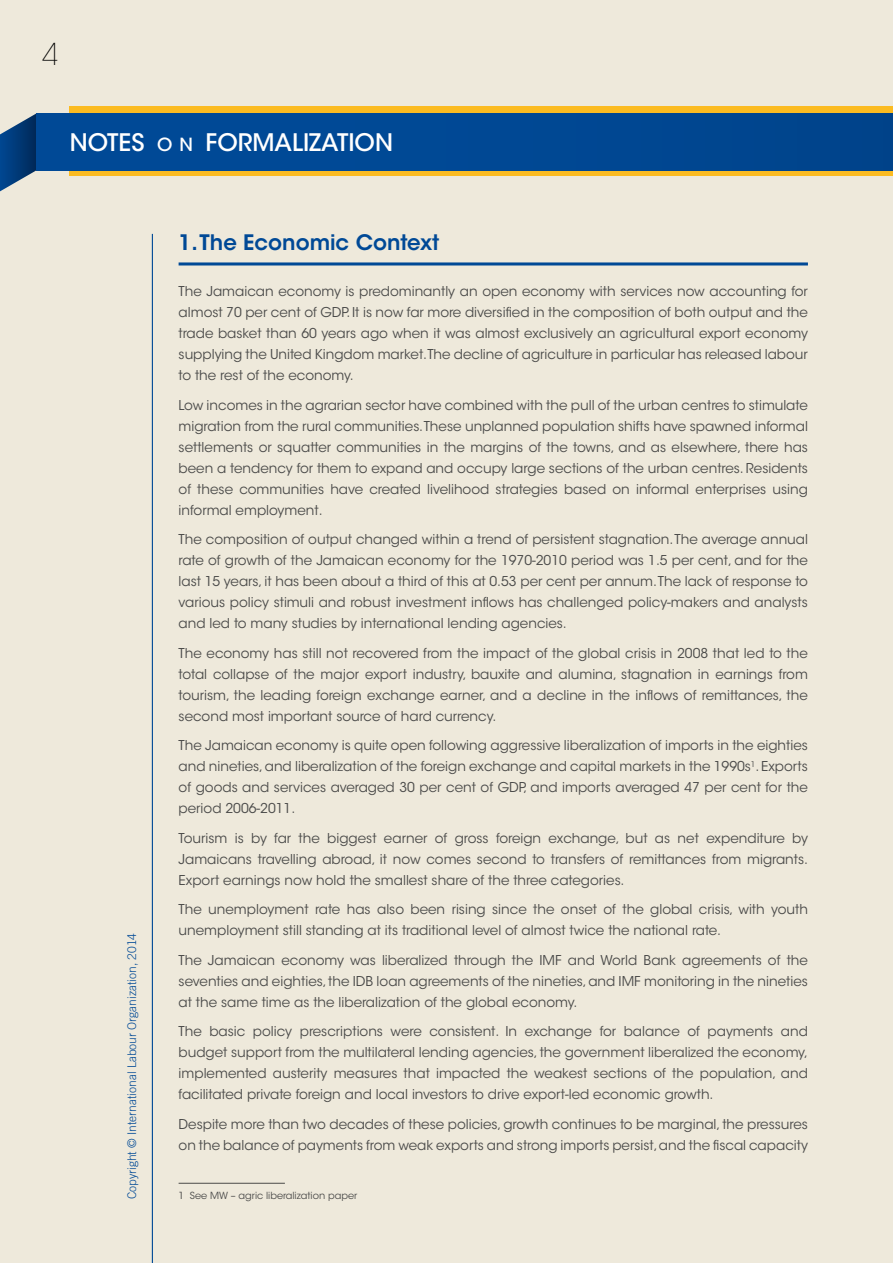
<style>
.page{position:relative;width:893px;height:1263px;background:#eee9db}
.page>*{position:absolute;margin:0;border:0;box-sizing:border-box;transform-origin:0 0}
.t1{font:200 30px "ITC Avant Garde Std";color:#000}
.t2{font:500 24px "ITC Avant Garde Std";color:#fff}
.titulo_1{font:600 21.15px "ITC Avant Garde Std";color:#004996}
.texto{font:13.5px/21px "ITC Avant Garde Std";color:#4a4a49;text-align:justify}
.t3{font:300 12px "Trade Gothic LT Std";color:#004996}
.fuente_nota_al_pie{font:9.75px "ITC Avant Garde Std";color:#4a4a49}
.s1{font-size:18px}
</style>
<div class="page">
<hr style="left:152px;top:234px;width:1px;height:1029px;background:#004996">
<div style="left:69px;top:106px;width:824px;height:70px;background:#fbbb21"></div>
<svg style="left:0;top:113px;width:36px;height:78px"></svg>
<div style="left:36px;top:113px;width:857px;height:57px;background:#004895"></div>
<hr style="left:179px;top:262px;width:629px;height:3px;background:#004996">
<hr style="left:179px;top:1183px;width:106px;height:1px;background:#4a4a49">
<h1 class="t1" style="left:43px;top:36px;width:18px">4</h1>
<h2 class="t2" style="left:70px;top:127px;width:325px">NOTES <span class="s1">O N</span> FORMALIZATION</h2>
<p class="t3" style="left:125px;top:1199px;width:268px;rotate:-90deg">Copyright © International Labour Organization, 2014</p>
<p class="titulo_1" style="left:179px;top:228px;width:262px">1. The Economic Context</p>
<p class="texto" style="left:179px;top:281px;width:631px">The Jamaican economy is predominantly an open economy with services now accounting for almost 70 per cent of GDP. It is now far more diversified in the composition of both output and the trade basket than 60 years ago when it was almost exclusively an agricultural export economy supplying the United Kingdom market.The decline of agriculture in particular has released labour to the rest of the economy.</p>
<p class="texto" style="left:179px;top:395px;width:631px">Low incomes in the agrarian sector have combined with the pull of the urban centres to stimulate migration from the rural communities.These unplanned population shifts have spawned informal settlements or squatter communities in the margins of the towns, and as elsewhere, there has been a tendency for them to expand and occupy large sections of the urban centres. Residents of these communities have created livelihood strategies based on informal enterprises using informal employment.</p>
<p class="texto" style="left:179px;top:529px;width:631px">The composition of output changed within a trend of persistent stagnation. The average annual rate of growth of the Jamaican economy for the 1970-2010 period was 1.5 per cent, and for the last 15 years, it has been about a third of this at 0.53 per cent per annum. The lack of response to various policy stimuli and robust investment inflows has challenged policy-makers and analysts and led to many studies by international lending agencies.</p>
<p class="texto" style="left:179px;top:643px;width:631px">The economy has still not recovered from the impact of the global crisis in 2008 that led to the total collapse of the major export industry, bauxite and alumina, stagnation in earnings from tourism, the leading foreign exchange earner, and a decline in the inflows of remittances, the second most important source of hard currency.</p>
<p class="texto" style="left:179px;top:735px;width:631px">The Jamaican economy is quite open following aggressive liberalization of imports in the eighties and nineties, and liberalization of the foreign exchange and capital markets in the 1990s<sup>1</sup>. Exports of goods and services averaged 30 per cent of GDP, and imports averaged 47 per cent for the period 2006-2011.</p>
<p class="texto" style="left:179px;top:828px;width:631px">Tourism is by far the biggest earner of gross foreign exchange, but as net expenditure by Jamaicans travelling abroad, it now comes second to transfers of remittances from migrants.<br>Export earnings now hold the smallest share of the three categories.</p>
<p class="texto" style="left:179px;top:899px;width:631px">The unemployment rate has also been rising since the onset of the global crisis, with youth unemployment still standing at its traditional level of almost twice the national rate.</p>
<p class="texto" style="left:179px;top:950px;width:631px">The Jamaican economy was liberalized through the IMF and World Bank agreements of the seventies and eighties, the IDB loan agreements of the nineties, and IMF monitoring in the nineties at the same time as the liberalization of the global economy.</p>
<p class="texto" style="left:179px;top:1021px;width:631px">The basic policy prescriptions were consistent. In exchange for balance of payments and budget support from the multilateral lending agencies, the government liberalized the economy, implemented austerity measures that impacted the weakest sections of the population, and facilitated private foreign and local investors to drive export-led economic growth.</p>
<p class="texto" style="left:179px;top:1114px;width:631px">Despite more than two decades of these policies, growth continues to be marginal, the pressures on the balance of payments from weak exports and strong imports persist, and the fiscal capacity</p>
<p class="fuente_nota_al_pie" style="left:179px;top:1190px;width:180px">1 See MW – agric liberalization paper</p>
</div>
